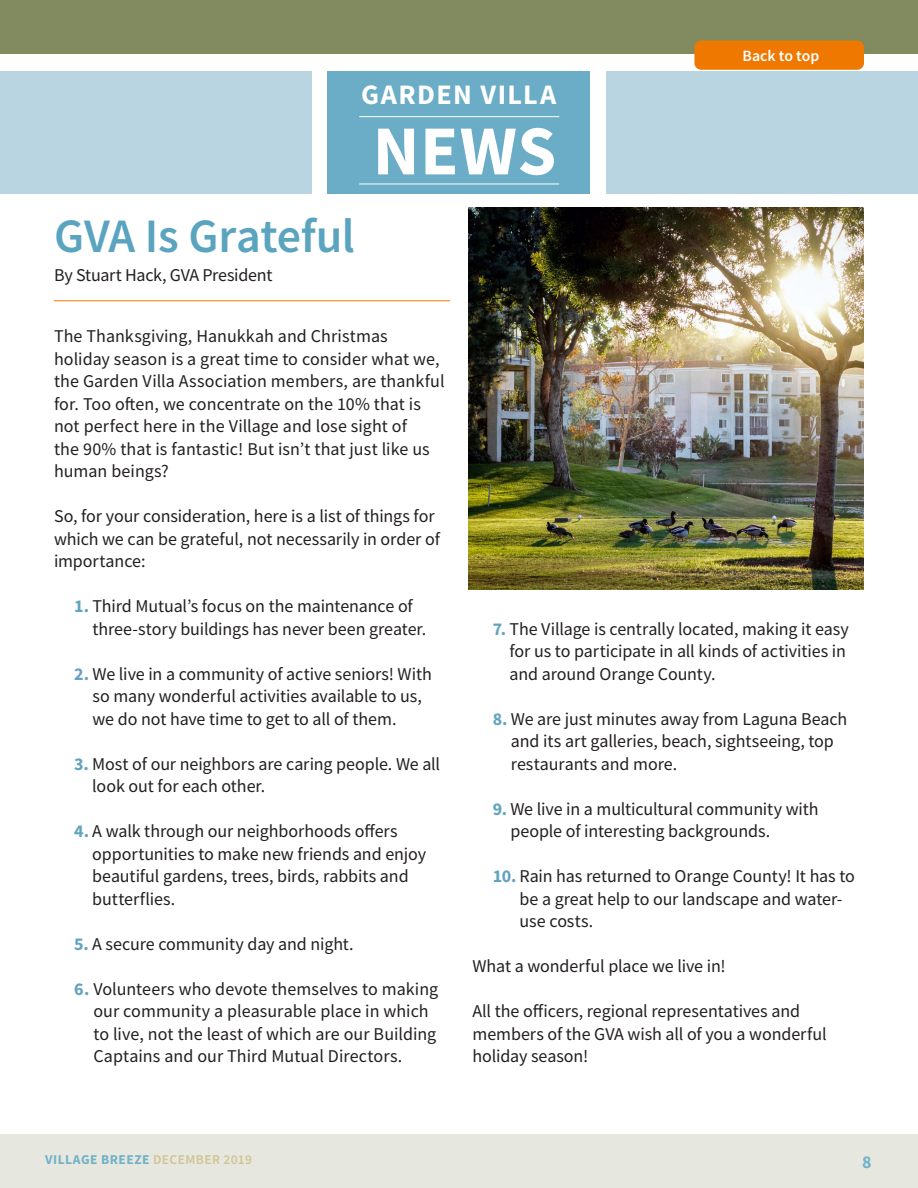
<style>
.page{position:relative;width:918px;height:1188px;background:#fff}
.page>*{position:absolute;margin:0;border:0;box-sizing:border-box;transform-origin:0 0}
.Index_List{font:700 70.2px "Source Sans Pro";color:#fff}
.t1{font:600 48px "Source Sans Pro";letter-spacing:-.01em;color:#5ba4c0}
.Index_List-2{font:700 28.2px "Source Sans Pro";letter-spacing:.05em;color:#fff}
.t2{font:18px/22.5px "Source Sans Pro";letter-spacing:-.005em;color:#231f20}
.t3{font:700 18px "Source Sans Pro";color:#72b1c8}
.Index_List-3{font:600 15.75px "Source Sans Pro";color:#fff}
.t4{font:700 13.5px "Source Sans Pro";letter-spacing:.04em;color:#72b1c8}
.s1{font-weight:700;color:#63a3be}
.s2{font-weight:600;color:#d1c392}
</style>
<div class="page">
<div style="left:0;top:1134px;width:918px;height:54px;background:#e6e8df"></div>
<div style="left:0;top:0;width:918px;height:54px;background:#818b5f"></div>
<div style="left:328px;top:71px;width:262px;height:123px;background:#6badc6"></div>
<hr style="left:359px;top:116px;width:200px;height:1px;background:#fff">
<div style="left:0;top:71px;width:312px;height:123px;background:#b9d5e2"></div>
<div style="left:606px;top:71px;width:312px;height:123px;background:#b9d5e2"></div>
<hr style="left:359px;top:184px;width:200px;height:1px;background:#fff">
<hr style="left:54px;top:300px;width:396px;height:1px;background:#ef7900">
<img style="left:468px;top:207px;width:396px;height:382px">
<div style="left:694px;top:40px;width:170px;height:30px;background:#ef7900;border-radius:7px"></div>
<p class="Index_List-2" style="left:361px;top:76px;width:197px">GARDEN VILLA</p>
<p class="Index_List" style="left:373px;top:104px;width:185px">NEWS</p>
<p class="t1" style="left:54px;top:205px;width:302px">GVA Is Grateful</p>
<p class="t2" style="left:54px;top:264px;width:220px">By Stuart Hack, GVA President</p>
<p class="Index_List-3" style="left:742px;top:45px;width:78px">Back to top</p>
<p class="t2" style="left:54px;top:325px;width:392px">The Thanksgiving, Hanukkah and Christmas holiday season is a great time to consider what we, the Garden Villa Association members, are thankful for. Too often, we concentrate on the 10% that is not perfect here in the Village and lose sight of<br>the 90% that is fantastic! But isn’t that just like us human beings?</p>
<p class="t2" style="left:54px;top:505px;width:387px">So, for your consideration, here is a list of things for which we can be grateful, not necessarily in order of importance:</p>
<p class="t2" style="left:92px;top:595px;width:335px;text-indent:-18px"><span class="s1">1.</span> Third Mutual’s focus on the maintenance of three-story buildings has never been greater.</p>
<p class="t2" style="left:93px;top:662px;width:341px;text-indent:-18px"><span class="s1">2.</span> We live in a community of active seniors! With so many wonderful activities available to us, we do not have time to get to all of them.</p>
<p class="t2" style="left:92px;top:752px;width:349px;text-indent:-18px"><span class="s1">3.</span> Most of our neighbors are caring people. We all look out for each other.</p>
<p class="t2" style="left:92px;top:820px;width:335px;text-indent:-18px"><span class="s1">4.</span> A walk through our neighborhoods offers opportunities to make new friends and enjoy beautiful gardens, trees, birds, rabbits and butterflies.</p>
<p class="t2" style="left:74px;top:932px;width:281px"><span class="s1">5.</span> A secure community day and night.</p>
<p class="t2" style="left:93px;top:977px;width:346px;text-indent:-19px"><span class="s1">6.</span> Volunteers who devote themselves to making our community a pleasurable place in which to live, not the least of which are our Building Captains and our Third Mutual Directors.</p>
<p class="t2" style="left:510px;top:617px;width:341px;text-indent:-17px"><span class="s1">7.</span> The Village is centrally located, making it easy for us to participate in all kinds of activities in and around Orange County.</p>
<p class="t2" style="left:511px;top:707px;width:338px;text-indent:-18px"><span class="s1">8.</span> We are just minutes away from Laguna Beach and its art galleries, beach, sightseeing, top restaurants and more.</p>
<p class="t2" style="left:510px;top:797px;width:310px;text-indent:-18px"><span class="s1">9.</span> We live in a multicultural community with people of interesting backgrounds.</p>
<p class="t2" style="left:520px;top:865px;width:337px;text-indent:-27px"><span class="s1">10.</span> Rain has returned to Orange County! It has to be a great help to our landscape and water&shy;use costs.</p>
<p class="t2" style="left:472px;top:955px;width:255px">What a wonderful place we live in!</p>
<p class="t2" style="left:472px;top:1000px;width:356px">All the officers, regional representatives and members of the GVA wish all of you a wonderful holiday season!</p>
<p class="t4" style="left:45px;top:1151px;width:209px">VILLAGE BREEZE <span class="s2">DECEMBER 2019</span></p>
<p class="t3" style="left:862px;top:1150px;width:11px">8</p>
</div>
